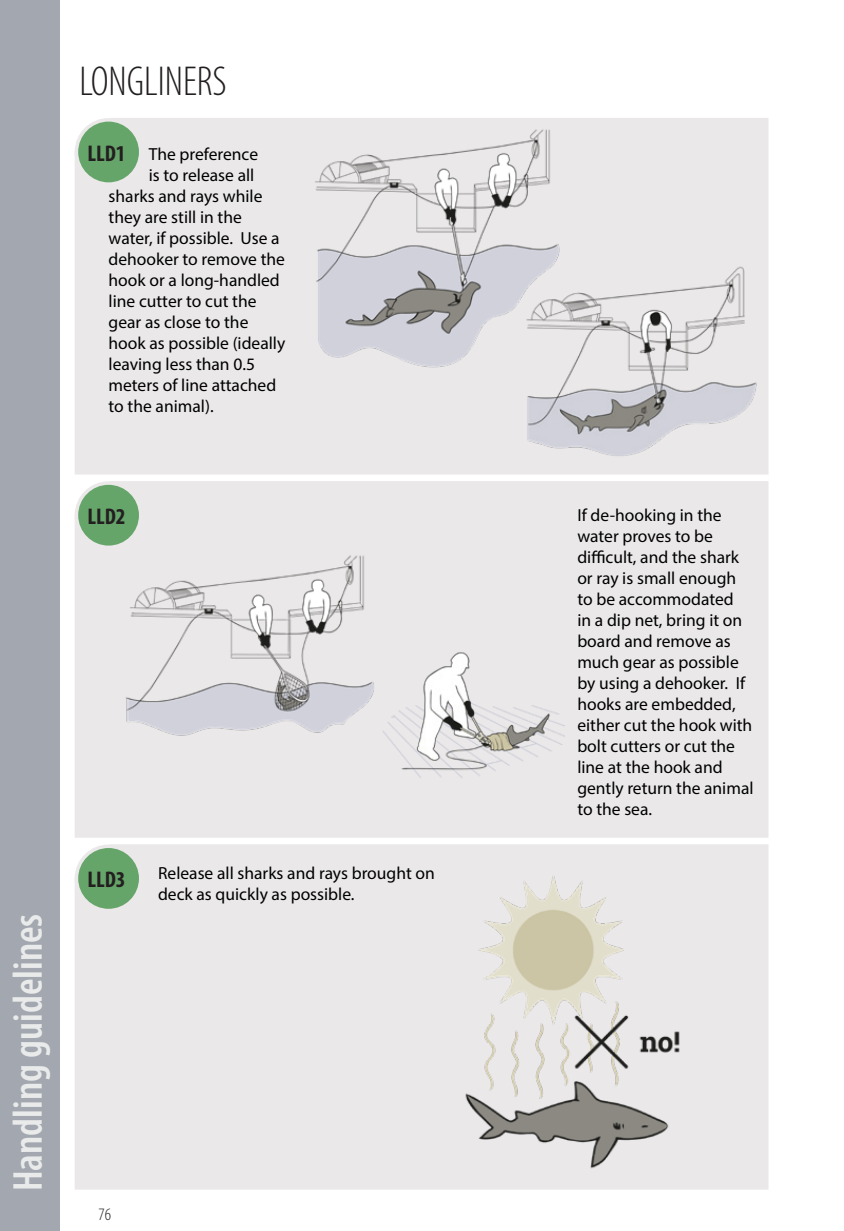
<style>
.page{position:relative;width:844px;height:1231px;background:#fff}
.page>*{position:absolute;margin:0;border:0;box-sizing:border-box;transform-origin:0 0}
.t1{font:600 condensed 42px "Myriad Pro";color:#e9eaea}
.Heading_2{font:300 condensed 42px "Myriad Pro";color:#231f20}
.Heading_2-2{font:700 condensed 22.75px "Myriad Pro";color:#231f20}
.t2{font:17.5px/21px "Myriad Pro";color:#000}
.t3{font:300 condensed 17.5px "Myriad Pro";color:#231f20}
</style>
<div class="page">
<div style="left:0;top:0;width:60px;height:1230px;background:#a3a7b0"></div>
<div style="left:75px;top:118px;width:693px;height:356px;background:#eae8e8"></div>
<div style="left:75px;top:481px;width:693px;height:356px;background:#eae8e8"></div>
<div style="left:75px;top:844px;width:693px;height:345px;background:#eae8e8"></div>
<img style="left:299px;top:118px;width:265px;height:258px">
<img style="left:114px;top:528px;width:265px;height:209px">
<img style="left:524px;top:253px;width:238px;height:221px">
<img style="left:326px;top:623px;width:238px;height:215px">
<div style="left:76px;top:120px;width:65px;height:64px;background:#65a569;border-radius:50%"></div>
<div style="left:75px;top:118px;width:67px;height:68px;border:4px solid #eae8e8;border-radius:50%"></div>
<div style="left:76px;top:483px;width:65px;height:64px;background:#65a569;border-radius:50%"></div>
<div style="left:75px;top:481px;width:67px;height:68px;border:4px solid #eae8e8;border-radius:50%"></div>
<div style="left:76px;top:846px;width:65px;height:64px;background:#65a569;border-radius:50%"></div>
<div style="left:75px;top:844px;width:67px;height:68px;border:4px solid #eae8e8;border-radius:50%"></div>
<img style="left:433px;top:874px;width:288px;height:305px">
<p class="Heading_2" style="left:79px;top:56px;width:149px">LONGLINERS</p>
<p class="Heading_2-2" style="left:87px;top:139px;width:40px">LLD1</p>
<p class="t2" style="left:149px;top:143px;width:111px">The preference</p>
<p class="t2" style="left:149px;top:164px;width:107px">is to release all</p>
<p class="t2" style="left:108px;top:185px;width:155px">sharks and rays while</p>
<p class="t2" style="left:108px;top:206px;width:135px">they are still in the</p>
<p class="t2" style="left:108px;top:227px;width:172px">water, if possible. Use a</p>
<p class="t2" style="left:108px;top:248px;width:178px">dehooker to remove the</p>
<p class="t2" style="left:108px;top:269px;width:173px">hook or a long-handled</p>
<p class="t2" style="left:108px;top:290px;width:149px">line cutter to cut the</p>
<p class="t2" style="left:108px;top:311px;width:141px">gear as close to the</p>
<p class="t2" style="left:108px;top:332px;width:178px">hook as possible (ideally</p>
<p class="t2" style="left:108px;top:353px;width:148px">leaving less than 0.5</p>
<p class="t2" style="left:108px;top:374px;width:169px">meters of line attached</p>
<p class="t2" style="left:108px;top:395px;width:106px">to the animal).</p>
<p class="Heading_2-2" style="left:87px;top:502px;width:40px">LLD2</p>
<h1 class="t1" style="left:2px;top:1191px;width:279px;rotate:-90deg">Handling guidelines</h1>
<p class="Heading_2-2" style="left:87px;top:865px;width:40px">LLD3</p>
<p class="t2" style="left:158px;top:861px;width:278px">Release all sharks and rays brought on deck as quickly as possible.</p>
<p class="t3" style="left:98px;top:1203px;width:14px">76</p>
<p class="t2" style="left:577px;top:504px;width:178px">If de-hooking in the water proves to be difficult, and the shark or ray is small enough to be accommodated<br>in a dip net, bring it on board and remove as much gear as possible by using a dehooker. If hooks are embedded, either cut the hook with bolt cutters or cut the line at the hook and gently return the animal to the sea.</p>
</div>
